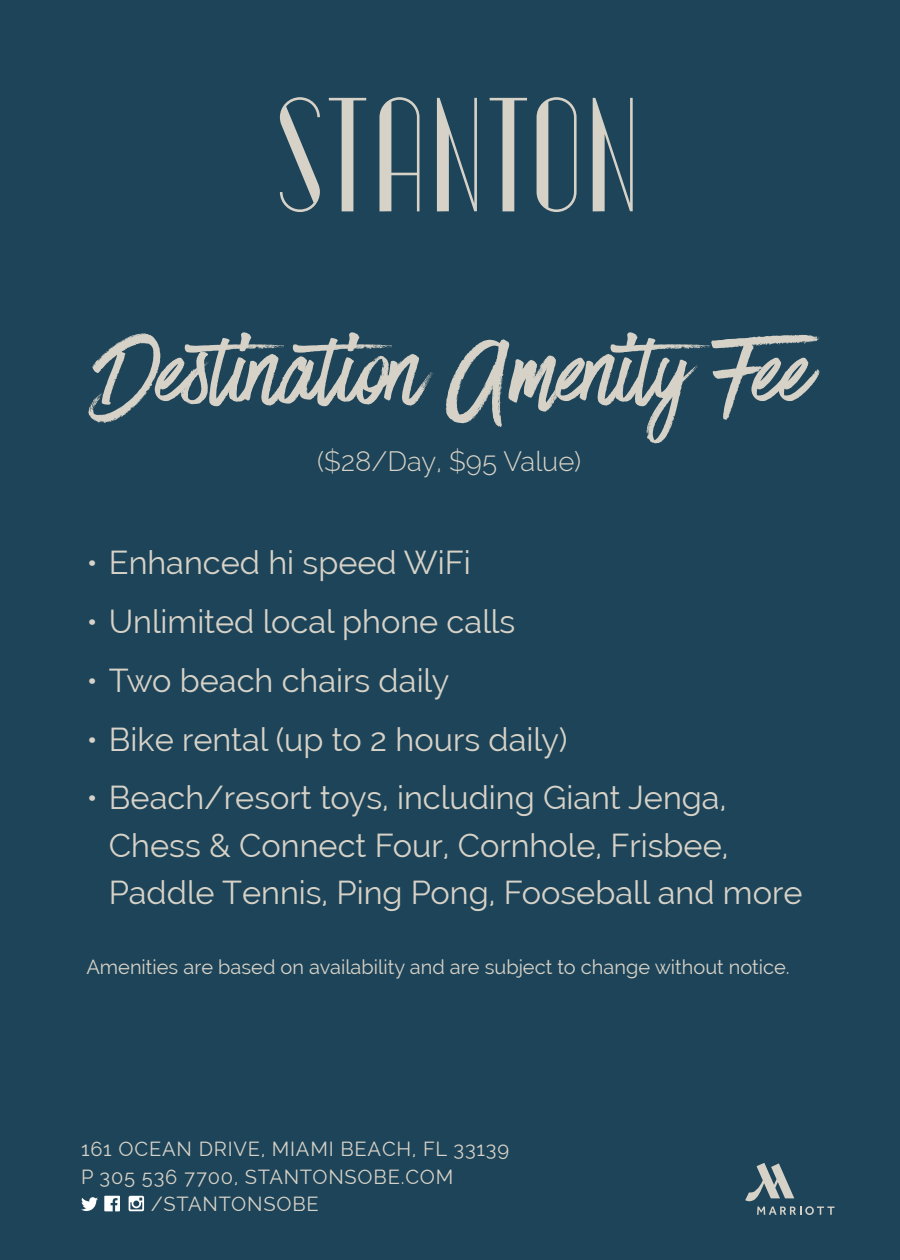
<style>
.page{position:relative;width:900px;height:1260px;background:#1d4458}
.page>*{position:absolute;margin:0;border:0;box-sizing:border-box;transform-origin:0 0}
.t1{font:112.5px "Have Heart One";color:#d7d2c8}
.t2{font:32.5px/47.5px "Raleway";color:#d7d2c8}
.t3{font:300 27.5px "Raleway";color:#d7d2c8}
.t4{font:20px/27.5px "Raleway";letter-spacing:.04em;color:#d7d2c8}
.t5{font:20px "Raleway";color:#d7d2c8}
</style>
<div class="page">
<svg style="left:81px;top:1197px;width:17px;height:14px"></svg>
<svg style="left:129px;top:1196px;width:15px;height:15px"></svg>
<svg style="left:104px;top:1196px;width:16px;height:15px"></svg>
<svg style="left:379px;top:97px;width:41px;height:114px"></svg>
<svg style="left:537px;top:97px;width:40px;height:115px"></svg>
<svg style="left:329px;top:98px;width:37px;height:113px"></svg>
<svg style="left:490px;top:98px;width:37px;height:113px"></svg>
<svg style="left:280px;top:97px;width:40px;height:115px"></svg>
<svg style="left:593px;top:98px;width:40px;height:113px"></svg>
<svg style="left:437px;top:98px;width:40px;height:113px"></svg>
<svg style="left:745px;top:1163px;width:90px;height:52px"></svg>
<p class="t1" style="left:91px;top:311px;width:732px">Destination Amenity Fee</p>
<p class="t3" style="left:317px;top:445px;width:266px">($28/Day, $95 Value)</p>
<p class="t2" style="left:86px;top:539px;width:386px">• Enhanced hi speed WiFi</p>
<p class="t2" style="left:86px;top:598px;width:430px">• Unlimited local phone calls</p>
<p class="t2" style="left:86px;top:657px;width:364px">• Two beach chairs daily</p>
<p class="t2" style="left:86px;top:715px;width:482px">• Bike rental (up to 2 hours daily)</p>
<p class="t2" style="left:109px;top:774px;width:695px;text-indent:-22px">• Beach/resort toys, including Giant Jenga,<br>Chess &amp; Connect Four, Cornhole, Frisbee,<br>Paddle Tennis, Ping Pong, Fooseball and more</p>
<p class="t5" style="left:86px;top:956px;width:705px">Amenities are based on availability and are subject to change without notice.</p>
<p class="t4" style="left:81px;top:1136px;width:430px">161 OCEAN DRIVE, MIAMI BEACH, FL 33139</p>
<p class="t4" style="left:151px;top:1163px;width:304px;text-indent:-70px">P 305 536 7700, STANTONSOBE.COM /STANTONSOBE</p>
</div>
